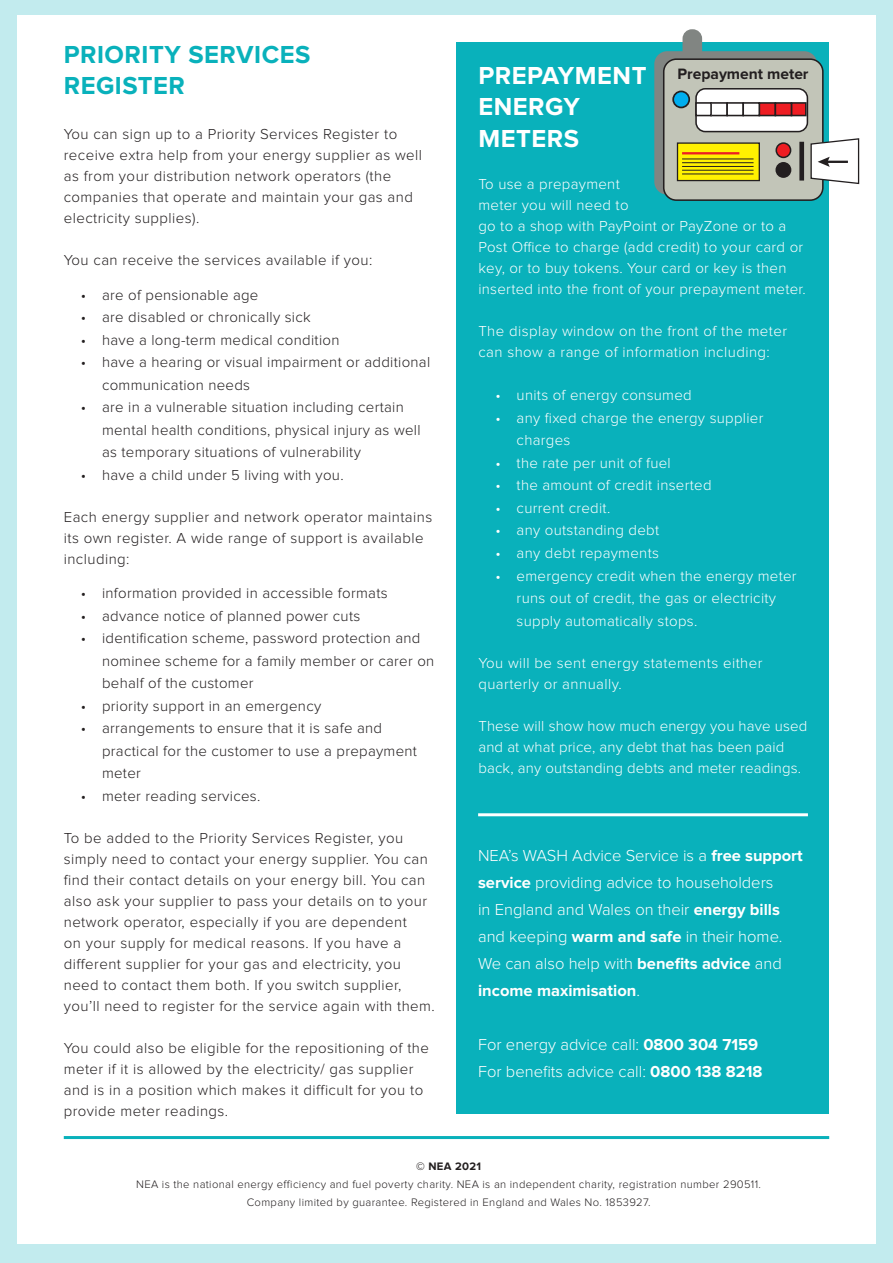
<style>
.page{position:relative;width:893px;height:1263px;background:#c2ebee}
.page>*{position:absolute;margin:0;border:0;box-sizing:border-box;transform-origin:0 0}
.t1{font:700 25.5px/31.5px "Proxima Nova";letter-spacing:.02em;color:#09b1bb}
.t2{font:700 25.5px/31.5px "Proxima Nova";letter-spacing:.02em;color:#fff}
.t3{font:300 16.5px/27px "Proxima Nova";color:#fff}
.t4{font:700 15.6px "Proxima Nova";color:#231f20}
.t5{font:300 15px/21px "Proxima Nova";letter-spacing:.03em;color:#231f20}
.t6{font:300 15px/21px "Proxima Nova";letter-spacing:.02em;color:#fff}
.t7{font:300 11.25px/18px "Proxima Nova";letter-spacing:.03em;color:#231f20;text-align:center}
.t8{font:700 11.25px "Proxima Nova";letter-spacing:.03em;color:#231f20}
.s1{font-weight:700}
</style>
<div class="page">
<div style="left:17px;top:15px;width:859px;height:1228px;background:#fff"></div>
<hr style="left:64px;top:1136px;width:765px;height:3px;background:#09b1bb">
<div style="left:456px;top:43px;width:373px;height:1071px;background:#09b1bb"></div>
<div style="left:664px;top:59px;width:159px;height:141px;background:#c2c5b8;border-radius:13px"></div>
<svg style="left:654px;top:29px;width:206px;height:166px"></svg>
<hr style="left:478px;top:813px;width:330px;height:3px;background:#fff">
<p class="t1" style="left:64px;top:40px;width:248px">PRIORITY SERVICES<br>REGISTER</p>
<p class="t5" style="left:64px;top:124px;width:360px">You can sign up to a Priority Services Register to receive extra help from your energy supplier as well as from your distribution network operators (the companies that operate and maintain your gas and electricity supplies).</p>
<p class="t5" style="left:64px;top:250px;width:310px">You can receive the services available if you:</p>
<p class="t5" style="left:81px;top:285px;width:179px">• are of pensionable age</p>
<p class="t5" style="left:81px;top:307px;width:231px">• are disabled or chronically sick</p>
<p class="t5" style="left:81px;top:330px;width:260px">• have a long-term medical condition</p>
<p class="t5" style="left:102px;top:352px;width:330px;line-height:22.5px;text-indent:-21px">• have a hearing or visual impairment or additional communication needs</p>
<p class="t5" style="left:102px;top:397px;width:320px;line-height:22.5px;text-indent:-21px">• are in a vulnerable situation including certain mental health conditions, physical injury as well as temporary situations of vulnerability</p>
<p class="t5" style="left:81px;top:465px;width:264px">• have a child under 5 living with you.</p>
<p class="t5" style="left:64px;top:507px;width:370px">Each energy supplier and network operator maintains its own register. A wide range of support is available including:</p>
<p class="t5" style="left:81px;top:583px;width:308px">• information provided in accessible formats</p>
<p class="t5" style="left:81px;top:606px;width:281px">• advance notice of planned power cuts</p>
<p class="t5" style="left:102px;top:628px;width:334px;line-height:22.5px;text-indent:-21px">• identification scheme, password protection and nominee scheme for a family member or carer on behalf of the customer</p>
<p class="t5" style="left:81px;top:696px;width:242px">• priority support in an emergency</p>
<p class="t5" style="left:102px;top:718px;width:317px;line-height:22.5px;text-indent:-21px">• arrangements to ensure that it is safe and practical for the customer to use a prepayment meter</p>
<p class="t5" style="left:81px;top:786px;width:181px">• meter reading services.</p>
<p class="t5" style="left:64px;top:828px;width:373px">To be added to the Priority Services Register, you simply need to contact your energy supplier. You can find their contact details on your energy bill. You can also ask your supplier to pass your details on to your network operator, especially if you are dependent<br>on your supply for medical reasons. If you have a different supplier for your gas and electricity, you need to contact them both. If you switch supplier, you’ll need to register for the service again with them.</p>
<p class="t5" style="left:64px;top:1038px;width:367px">You could also be eligible for the repositioning of the meter if it is allowed by the electricity/ gas supplier and is in a position which makes it difficult for you to provide meter readings.</p>
<p class="t2" style="left:478px;top:61px;width:170px">PREPAYMENT<br>ENERGY<br>METERS</p>
<p class="t6" style="left:478px;top:174px;width:329px">To use a prepayment<br>meter you will need to<br>go to a shop with PayPoint or PayZone or to a Post Office to charge (add credit) to your card or key, or to buy tokens. Your card or key is then inserted into the front of your prepayment meter.</p>
<p class="t6" style="left:478px;top:321px;width:310px">The display window on the front of the meter can show a range of information including:</p>
<p class="t6" style="left:495px;top:386px;width:198px">• units of energy consumed</p>
<p class="t6" style="left:517px;top:407px;width:248px;line-height:22.5px;text-indent:-21px">• any fixed charge the energy supplier charges</p>
<p class="t6" style="left:495px;top:453px;width:177px">• the rate per unit of fuel</p>
<p class="t6" style="left:495px;top:476px;width:218px">• the amount of credit inserted</p>
<p class="t6" style="left:495px;top:498px;width:116px">• current credit.</p>
<p class="t6" style="left:495px;top:521px;width:165px">• any outstanding debt</p>
<p class="t6" style="left:495px;top:543px;width:165px">• any debt repayments</p>
<p class="t6" style="left:517px;top:565px;width:282px;line-height:22.5px;text-indent:-21px">• emergency credit when the energy meter runs out of credit, the gas or electricity supply automatically stops.</p>
<p class="t6" style="left:478px;top:653px;width:286px">You will be sent energy statements either quarterly or annually.</p>
<p class="t6" style="left:478px;top:716px;width:330px">These will show how much energy you have used and at what price, any debt that has been paid back, any outstanding debts and meter readings.</p>
<p class="t4" style="left:677px;top:67px;width:133px">Prepayment meter</p>
<p class="t3" style="left:478px;top:843px;width:326px">NEA’s WASH Advice Service is a <span class="s1">free support service</span> providing advice to householders<br>in England and Wales on their <span class="s1">energy bills </span>and keeping <span class="s1">warm and safe</span> in their home.<br>We can also help with <span class="s1">benefits advice</span> and <span class="s1">income maximisation</span>.</p>
<p class="t3" style="left:478px;top:1032px;width:282px">For energy advice call: <span class="s1">0800 304 7159</span></p>
<p class="t3" style="left:478px;top:1059px;width:286px">For benefits advice call: <span class="s1">0800 138 8218</span></p>
<p class="t8" style="left:416px;top:1161px;width:67px">© NEA 2021</p>
<p class="t7" style="left:136px;top:1176px;width:626px">NEA is the national energy efficiency and fuel poverty charity. NEA is an independent charity, registration number 290511.<br>Company limited by guarantee. Registered in England and Wales No. 1853927.</p>
</div>
